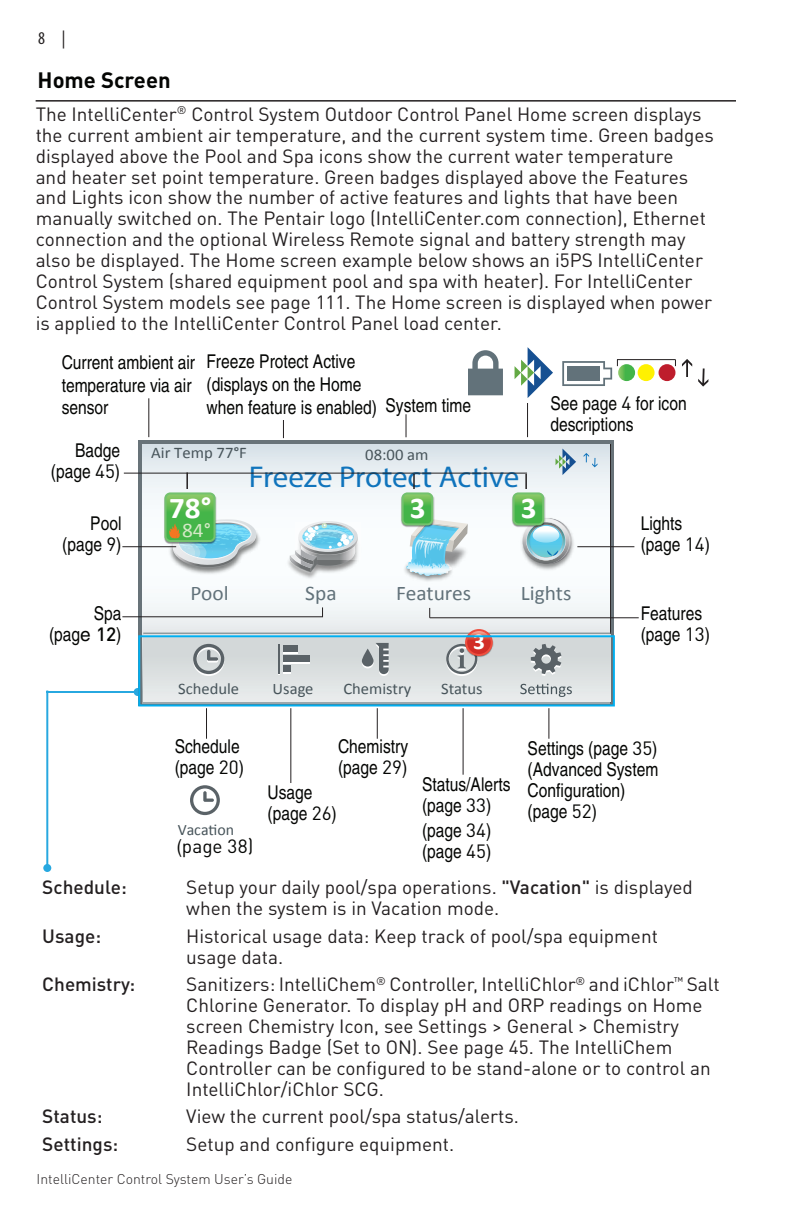
<style>
.page{position:relative;width:792px;height:1224px;background:#fff}
.page>*{position:absolute;margin:0;border:0;box-sizing:border-box;transform-origin:0 0}
.t1{font:30.2px "Myriad Pro";letter-spacing:-.005em;color:#1074bc}
.t2{font:700 30.2px "Calibri";color:#fff}
.t3{font:700 22.6px "Calibri";color:#fff}
.t4{font:700 22px "DIN Pro";color:#040503}
.t5{font:20.8px "Calibri";color:#62727a}
.t6{font:20.8px "Calibri";color:#d4e9c6}
.t7{font:19px/21px "DIN Pro";color:#231f20}
.t8{font:condensed 19px/21px "Helvetica";color:#040503}
.t9{font:500 19px "DIN Pro";color:#231f20}
.t10{font:19px "DIN Pro";color:#040503}
.t11{font:condensed 18px "Myriad Pro";color:#231f20}
.t12{font:16.2px "Calibri";color:#47545a}
.t13{font:16px "Calibri";color:#47545a}
.t14{font:15.8px "Calibri";color:#47545a}
.t15{font:300 14px "DIN Pro";color:#231f20}
.s1{font-family:"DIN Pro";font-stretch:normal}
.s2{font-stretch:normal}
.s3{font-family:"DIN Pro";font-weight:500;font-stretch:normal}
.s4{font-family:"Helvetica";font-stretch:condensed}
.s5{font-weight:500}
</style>
<div class="page">
<hr style="left:36px;top:100px;width:700px;height:2px;background:#231f20">
<hr style="left:46px;top:691px;width:2px;height:177px;background:#27a8e0">
<div style="left:43px;top:864px;width:8px;height:8px;background:#27a8e0;border-radius:50%"></div>
<hr style="left:46px;top:691px;width:92px;height:2px;background:#27a8e0">
<div style="left:134px;top:688px;width:8px;height:8px;background:#27a8e0;border-radius:50%"></div>
<svg style="left:138px;top:440px;width:476px;height:265px;background:#7a8389"></svg>
<svg style="left:143px;top:445px;width:467px;height:258px"></svg>
<div style="left:143px;top:634px;width:467px;height:68px;background:#dee2e3"></div>
<div style="left:271px;top:637px;width:44px;height:44px;background:#d5dadb"></div>
<svg style="left:186px;top:638px;width:45px;height:38px;fill:#d3d8d9"></svg>
<hr style="left:278px;top:646px;width:2px;height:29px;background:#fff">
<div style="left:283px;top:647px;width:15px;height:6px;background:#5a6267"></div>
<div style="left:283px;top:657px;width:27px;height:7px;background:#fff"></div>
<div style="left:283px;top:667px;width:8px;height:7px;background:#fff"></div>
<hr style="left:278px;top:644px;width:2px;height:29px;background:#5a6267">
<div style="left:283px;top:645px;width:15px;height:6px;background:#5a6267"></div>
<div style="left:283px;top:655px;width:27px;height:7px;background:#5a6267"></div>
<div style="left:283px;top:666px;width:8px;height:6px;background:#5a6267"></div>
<div style="left:355px;top:637px;width:45px;height:44px;background:#d4dada"></div>
<div style="left:362px;top:650px;width:12px;height:18px;background:#fff;border-radius:6px"></div>
<svg style="left:362px;top:649px;width:12px;height:18px"></svg>
<svg style="left:376px;top:643px;width:13px;height:33px"></svg>
<div style="left:524px;top:637px;width:45px;height:44px;background:#d3d8d9"></div>
<svg style="left:520px;top:684px;width:52px;height:13px"></svg>
<div style="left:439px;top:637px;width:45px;height:44px;background:#d7dcdd"></div>
<svg style="left:446px;top:644px;width:31px;height:32px"></svg>
<hr style="left:143px;top:633px;width:467px;height:2px;background:#8d9a9e">
<hr style="left:143px;top:634px;width:467px;height:2px;background:#fff">
<img style="left:464px;top:629px;width:30px;height:29px">
<svg style="left:466px;top:630px;width:26px;height:25px"></svg>
<div style="left:465px;top:629px;width:28px;height:27px;border:2px solid #ef4f3f;border-radius:50%"></div>
<img style="left:518px;top:516px;width:59px;height:56px">
<div style="left:523px;top:518px;width:46px;height:46px;background:#707474;border-radius:23px"></div>
<img style="left:167px;top:519px;width:95px;height:57px">
<img style="left:284px;top:535px;width:77px;height:46px">
<img style="left:358px;top:522px;width:3px;height:37px">
<svg style="left:290px;top:521px;width:68px;height:51px"></svg>
<img style="left:393px;top:513px;width:107px;height:85px">
<img style="left:400px;top:558px;width:56px;height:26px">
<img style="left:401px;top:493px;width:2px;height:34px">
<div style="left:402px;top:492px;width:31px;height:33px;border:2px solid #74c26e;border-radius:5px"></div>
<img style="left:512px;top:493px;width:2px;height:34px">
<div style="left:513px;top:492px;width:31px;height:33px;border:2px solid #74c26e;border-radius:5px"></div>
<svg style="left:531px;top:644px;width:30px;height:32px"></svg>
<svg style="left:584px;top:453px;width:14px;height:14px"></svg>
<hr style="left:206px;top:708px;width:1px;height:31px;background:#231f20">
<hr style="left:290px;top:708px;width:1px;height:75px;background:#231f20">
<hr style="left:377px;top:708px;width:1px;height:31px;background:#231f20">
<hr style="left:463px;top:708px;width:1px;height:67px;background:#231f20">
<hr style="left:548px;top:708px;width:1px;height:31px;background:#231f20">
<hr style="left:577px;top:546px;width:57px;height:1px;background:#231f20">
<hr style="left:430px;top:617px;width:209px;height:1px;background:#231f20">
<hr style="left:122px;top:546px;width:54px;height:1px;background:#231f20">
<hr style="left:122px;top:616px;width:200px;height:1px;background:#231f20">
<div style="left:138px;top:635px;width:477px;height:71px;border:2px solid #00aeef"></div>
<hr style="left:124px;top:473px;width:403px;height:1px;background:#231f20">
<svg style="left:165px;top:472px;width:92px;height:98px"></svg>
<svg style="left:403px;top:474px;width:65px;height:102px"></svg>
<svg style="left:514px;top:449px;width:62px;height:112px"></svg>
<svg style="left:190px;top:785px;width:30px;height:31px"></svg>
<hr style="left:148px;top:398px;width:1px;height:39px;background:#231f20">
<svg style="left:406px;top:414px;width:1px;height:23px"></svg>
<svg style="left:283px;top:420px;width:1px;height:18px"></svg>
<hr style="left:527px;top:403px;width:1px;height:34px;background:#231f20">
<svg style="left:682px;top:359px;width:10px;height:18px"></svg>
<svg style="left:698px;top:368px;width:10px;height:19px"></svg>
<svg style="left:515px;top:347px;width:38px;height:51px"></svg>
<div style="left:659px;top:364px;width:16px;height:17px;background:#be1d2c;border-radius:50%"></div>
<svg style="left:468px;top:350px;width:35px;height:45px"></svg>
<svg style="left:618px;top:364px;width:17px;height:17px"></svg>
<div style="left:638px;top:364px;width:17px;height:17px;background:#fff101;border-radius:50%"></div>
<hr style="left:617px;top:359px;width:58px;height:1px;background:#231f20">
<svg style="left:562px;top:360px;width:56px;height:26px"></svg>
<p class="t11" style="left:38px;top:28px;width:29px">8 |</p>
<p class="t4" style="left:38px;top:62px;width:135px">Home Screen</p>
<p class="t7" style="left:36px;top:101px;width:680px">The IntelliCenter<sup>®</sup> Control System Outdoor Control Panel Home screen displays the current ambient air temperature, and the current system time. Green badges displayed above the Pool and Spa icons show the current water temperature<br>and heater set point temperature. Green badges displayed above the Features and Lights icon show the number of active features and lights that have been manually switched on. The Pentair logo (IntelliCenter.com connection), Ethernet connection and the optional Wireless Remote signal and battery strength may also be displayed. The Home screen example below shows an i5PS IntelliCenter Control System (shared equipment pool and spa with heater). For IntelliCenter Control System models see page 111. The Home screen is displayed when power is applied to the IntelliCenter Control Panel load center.</p>
<p class="t8" style="left:62px;top:351px;width:135px;line-height:22.8px">Current ambient air temperature via air sensor</p>
<p class="t8" style="left:206px;top:350px;width:172px;line-height:22.8px">Freeze Protect Active (displays on the Home when feature is enabled)</p>
<p class="t8" style="left:386px;top:395px;width:87px">System time</p>
<p class="t8" style="left:51px;top:440px;width:71px;text-align:right">Badge (page <span class="s1">45</span>)</p>
<p class="t8" style="left:62px;top:513px;width:61px;text-align:right">Pool (page <span class="s1">9</span>)</p>
<p class="t12" style="left:151px;top:442px;width:97px">Air Temp 77°F</p>
<p class="t12" style="left:365px;top:444px;width:65px">08:00 am</p>
<h1 class="t1" style="left:249px;top:458px;width:272px">Freeze Protect Active</h1>
<h1 class="t2" style="left:169px;top:489px;width:44px">78°</h1>
<p class="t6" style="left:182px;top:516px;width:30px">84°</p>
<p class="t6" style="left:321px;top:516px;width:9px">°</p>
<h1 class="t2" style="left:410px;top:489px;width:17px">3</h1>
<h1 class="t2" style="left:521px;top:489px;width:17px">3</h1>
<p class="t8" style="left:550px;top:393px;width:138px">See page <span class="s1">4</span> for icon descriptions</p>
<p class="t8" style="left:641px;top:513px;width:71px">Lights (page <span class="s1">14</span>)</p>
<p class="t8" style="left:49px;top:602px;width:74px;text-align:right">Spa (pag<span class="s2">e</span> <span class="s3">12</span>)</p>
<p class="t5" style="left:191px;top:580px;width:40px">Pool</p>
<p class="t5" style="left:305px;top:580px;width:33px">Spa</p>
<p class="t5" style="left:396px;top:580px;width:76px">Features</p>
<p class="t5" style="left:521px;top:580px;width:52px">Lights</p>
<p class="t3" style="left:473px;top:627px;width:13px">3</p>
<p class="t13" style="left:178px;top:679px;width:62px">Schedule</p>
<p class="t13" style="left:273px;top:679px;width:42px">Usage</p>
<p class="t13" style="left:343px;top:679px;width:69px">Chemistry</p>
<p class="t13" style="left:441px;top:679px;width:43px">Status</p>
<p class="t8" style="left:641px;top:602px;width:71px">Features (page <span class="s1">13</span>)</p>
<p class="t8" style="left:175px;top:736px;width:71px">Schedule (page <span class="s1">20</span>)</p>
<p class="t14" style="left:178px;top:820px;width:58px">Vacation</p>
<p class="t10" style="left:177px;top:831px;width:78px"><span class="s4">(</span>page 38)</p>
<p class="t8" style="left:338px;top:736px;width:72px">Chemistry (page <span class="s1">29</span>)</p>
<p class="t8" style="left:268px;top:782px;width:71px">Usage (page <span class="s1">26</span>)</p>
<p class="t8" style="left:422px;top:774px;width:90px">Status/Alerts (page <span class="s1">33</span>)</p>
<p class="t8" style="left:422px;top:819px;width:71px">(page <span class="s1">34</span>) (page <span class="s1">45</span>)</p>
<p class="t8" style="left:528px;top:738px;width:132px">Settings (page <span class="s1">35</span>) (Advanced System<br>Configuration) (page <span class="s1">52</span>)</p>
<p class="t9" style="left:42px;top:872px;width:86px">Schedule:</p>
<p class="t7" style="left:186px;top:875px;width:508px">Setup your daily pool/spa operations. <span class="s5">"Vacation"</span> is displayed when the system is in Vacation mode.</p>
<p class="t9" style="left:42px;top:920px;width:60px">Usage:</p>
<p class="t7" style="left:186px;top:923px;width:473px">Historical usage data: Keep track of pool/spa equipment usage data.</p>
<p class="t9" style="left:42px;top:969px;width:95px">Chemistry:</p>
<p class="t7" style="left:186px;top:972px;width:535px">Sanitizers: IntelliChem<sup>®</sup> Controller, IntelliChlor<sup>®</sup> and iChlor<sup>™</sup> Salt Chlorine Generator. To display pH and ORP readings on Home screen Chemistry Icon, see Settings &gt; General &gt; Chemistry Readings Badge (Set to ON). See page 45. The IntelliChem Controller can be configured to be stand-alone or to control an IntelliChlor/iChlor SCG.</p>
<p class="t9" style="left:42px;top:1101px;width:62px">Status:</p>
<p class="t7" style="left:186px;top:1104px;width:334px">View the current pool/spa status/alerts.</p>
<p class="t9" style="left:42px;top:1129px;width:77px">Settings:</p>
<p class="t7" style="left:186px;top:1132px;width:269px">Setup and configure equipment.</p>
<p class="t15" style="left:37px;top:1168px;width:257px">IntelliCenter Control System User’s Guide</p>
</div>
